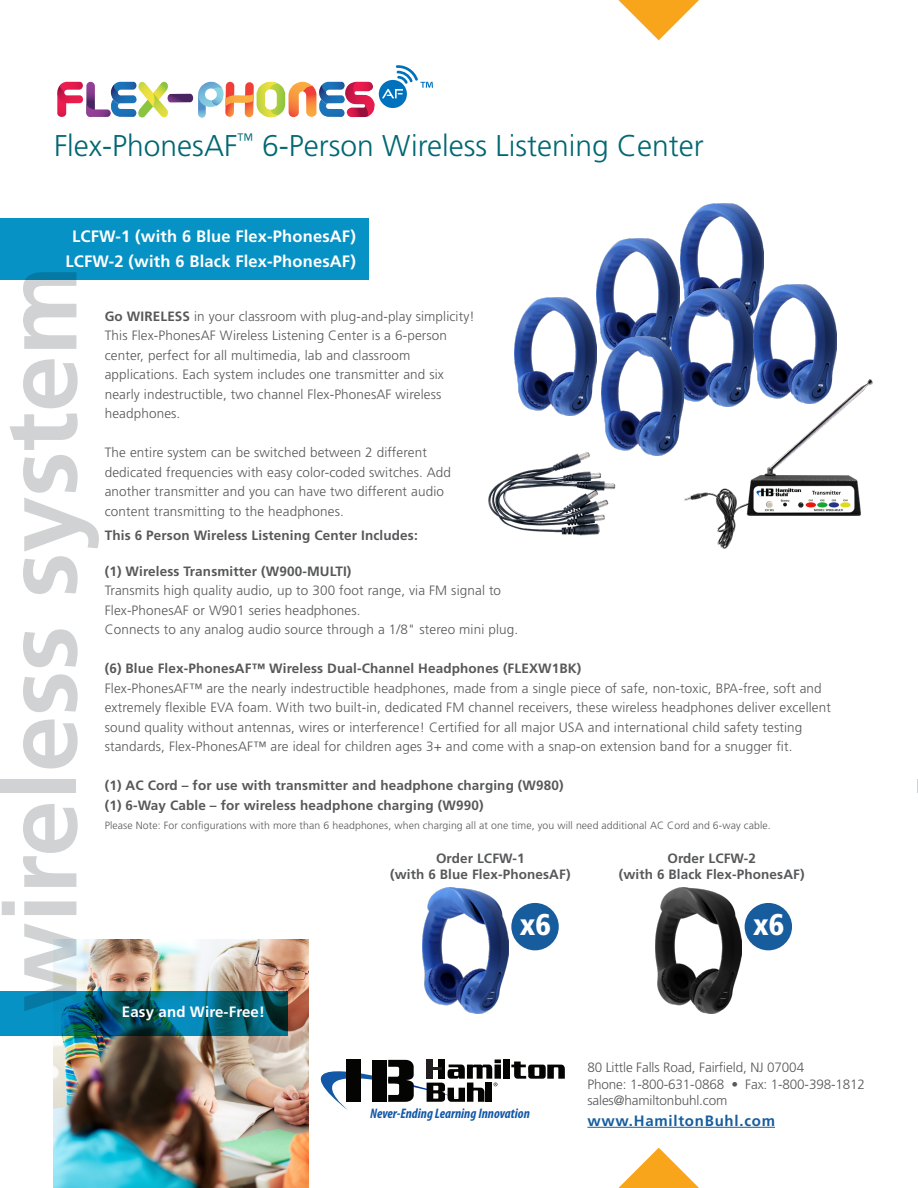
<style>
.page{position:relative;width:918px;height:1188px;background:#fff}
.page>*{position:absolute;margin:0;border:0;box-sizing:border-box;transform-origin:0 0}
.t1{font:700 101.25px "Frutiger LT Std";color:#d1d2d4}
.Headline{font:300 30px "Frutiger LT Std";color:#006873}
.Sub_heads{font:900 condensed 30px "Frutiger LT Std";color:#fff}
.Product_Number{font:700 16.5px "Frutiger LT Std";letter-spacing:.01em;color:#fff}
.Footer_Web_Address{font:700 15px "Frutiger LT Std";letter-spacing:.05em;color:#175d9e}
.t2{font:700 15px "Frutiger LT Std";letter-spacing:.01em;color:#fff}
.t3{font:italic 700 condensed 13.95px "Myriad Pro";color:#1358a7}
.Bullets_and_Acc_s_co{font:300 13.5px/19.5px "Frutiger LT Std";letter-spacing:.01em;color:#57585a}
.Bullets_and_Acc_s_co-2{font:700 13.5px "Frutiger LT Std";letter-spacing:.01em;color:#57585a}
.Footer_address{font:300 13.5px "Frutiger LT Std";letter-spacing:-.01em;color:#57585a}
.Product_Number-2{font:700 13.5px/16.2px "Frutiger LT Std";letter-spacing:.01em;color:#57585a;text-align:center}
.Bullets_and_Acc_s_co-3{font:300 10.5px "Frutiger LT Std";letter-spacing:.01em;color:#57585a}
.s1{font-weight:700}
</style>
<div class="page">
<div style="left:0;top:218px;width:369px;height:62px;background:#0792c5"></div>
<img style="left:54px;top:939px;width:254px;height:249px">
<svg style="left:618px;top:1148px;width:81px;height:40px"></svg>
<svg style="left:618px;top:0;width:81px;height:40px"></svg>
<svg style="left:0;top:991px;width:288px;height:44px;background:#046a86"></svg>
<div style="left:503px;top:1059px;width:7px;height:20px;background:#040503"></div>
<svg style="left:511px;top:1062px;width:54px;height:17px"></svg>
<svg style="left:320px;top:1059px;width:181px;height:51px"></svg>
<hr style="left:587px;top:1127px;width:188px;height:1px;background:#175d9e">
<svg style="left:57px;top:65px;width:376px;height:53px"></svg>
<img style="left:655px;top:888px;width:86px;height:125px">
<img style="left:423px;top:888px;width:86px;height:125px">
<div style="left:511px;top:903px;width:48px;height:47px;background:#175d9e;border-radius:50%"></div>
<div style="left:745px;top:903px;width:47px;height:47px;background:#175d9e;border-radius:50%"></div>
<img style="left:685px;top:380px;width:187px;height:169px">
<img style="left:488px;top:452px;width:164px;height:84px">
<img style="left:680px;top:203px;width:83px;height:85px">
<img style="left:597px;top:238px;width:83px;height:99px">
<img style="left:672px;top:288px;width:83px;height:119px">
<img style="left:754px;top:285px;width:83px;height:118px">
<img style="left:601px;top:337px;width:83px;height:118px">
<img style="left:514px;top:297px;width:83px;height:118px">
<p class="Headline" style="left:54px;top:129px;width:651px">Flex-PhonesAF<sup>™</sup> 6-Person Wireless Listening Center</p>
<p class="Product_Number" style="left:72px;top:227px;width:285px">LCFW-1 (with 6 Blue Flex-PhonesAF)</p>
<p class="Product_Number" style="left:66px;top:252px;width:292px">LCFW-2 (with 6 Black Flex-PhonesAF)</p>
<h1 class="t1" style="left:-18px;top:1012px;width:748px;rotate:-90deg">wireless system</h1>
<p class="Bullets_and_Acc_s_co" style="left:105px;top:307px;width:372px"><span class="s1">Go WIRELESS</span> in your classroom with plug-and-play simplicity!</p>
<p class="Bullets_and_Acc_s_co" style="left:105px;top:326px;width:344px">This Flex-PhonesAF Wireless Listening Center is a 6-person center, perfect for all multimedia, lab and classroom applications. Each system includes one transmitter and six nearly indestructible, two channel Flex-PhonesAF wireless headphones.</p>
<p class="Bullets_and_Acc_s_co" style="left:105px;top:443px;width:348px">The entire system can be switched between 2 different dedicated frequencies with easy color-coded switches. Add another transmitter and you can have two different audio content transmitting to the headphones.</p>
<p class="Bullets_and_Acc_s_co-2" style="left:105px;top:528px;width:315px">This 6 Person Wireless Listening Center Includes:</p>
<p class="Bullets_and_Acc_s_co-2" style="left:105px;top:563px;width:248px">(1) Wireless Transmitter (W900-MULTI)</p>
<p class="Bullets_and_Acc_s_co" style="left:105px;top:581px;width:415px">Transmits high quality audio, up to 300 foot range, via FM signal to<br>Flex-PhonesAF or W901 series headphones.<br>Connects to any analog audio source through a 1/8" stereo mini plug.</p>
<p class="Bullets_and_Acc_s_co-2" style="left:105px;top:661px;width:478px">(6) Blue Flex-PhonesAF™ Wireless Dual-Channel Headphones (FLEXW1BK)</p>
<p class="Bullets_and_Acc_s_co" style="left:105px;top:679px;width:728px">Flex-PhonesAF™ are the nearly indestructible headphones, made from a single piece of safe, non-toxic, BPA-free, soft and extremely flexible EVA foam. With two built-in, dedicated FM channel receivers, these wireless headphones deliver excellent sound quality without antennas, wires or interference! Certified for all major USA and international child safety testing standards, Flex-PhonesAF™ are ideal for children ages 3+ and come with a snap-on extension band for a snugger fit.</p>
<p class="Bullets_and_Acc_s_co-2" style="left:105px;top:778px;width:460px">(1) AC Cord – for use with transmitter and headphone charging (W980)</p>
<p class="Bullets_and_Acc_s_co-2" style="left:105px;top:797px;width:380px">(1) 6-Way Cable – for wireless headphone charging (W990)</p>
<p class="Bullets_and_Acc_s_co-3" style="left:105px;top:820px;width:667px">Please Note: For configurations with more than 6 headphones, when charging all at one time, you will need additional AC Cord and 6-way cable.</p>
<p class="Product_Number-2" style="left:619px;top:850px;width:187px">Order LCFW-2<br>(with 6 Black Flex-PhonesAF)</p>
<p class="Product_Number-2" style="left:390px;top:850px;width:182px">Order LCFW-1<br>(with 6 Blue Flex-PhonesAF)</p>
<p class="Sub_heads" style="left:520px;top:907px;width:33px">x6</p>
<p class="Sub_heads" style="left:753px;top:907px;width:33px">x6</p>
<p class="t2" style="left:122px;top:1003px;width:145px">Easy and Wire-Free!</p>
<p class="t3" style="left:370px;top:1104px;width:161px">Never-Ending Learning Innovation</p>
<p class="Footer_address" style="left:587px;top:1060px;width:218px">80 Little Falls Road, Fairfield, NJ 07004</p>
<p class="Footer_address" style="left:587px;top:1076px;width:279px">Phone: 1-800-631-0868 • Fax: 1-800-398-1812</p>
<p class="Footer_address" style="left:587px;top:1092px;width:141px">sales@hamiltonbuhl.com</p>
<p class="Footer_Web_Address" style="left:587px;top:1112px;width:189px">www.HamiltonBuhl.com</p>
</div>
